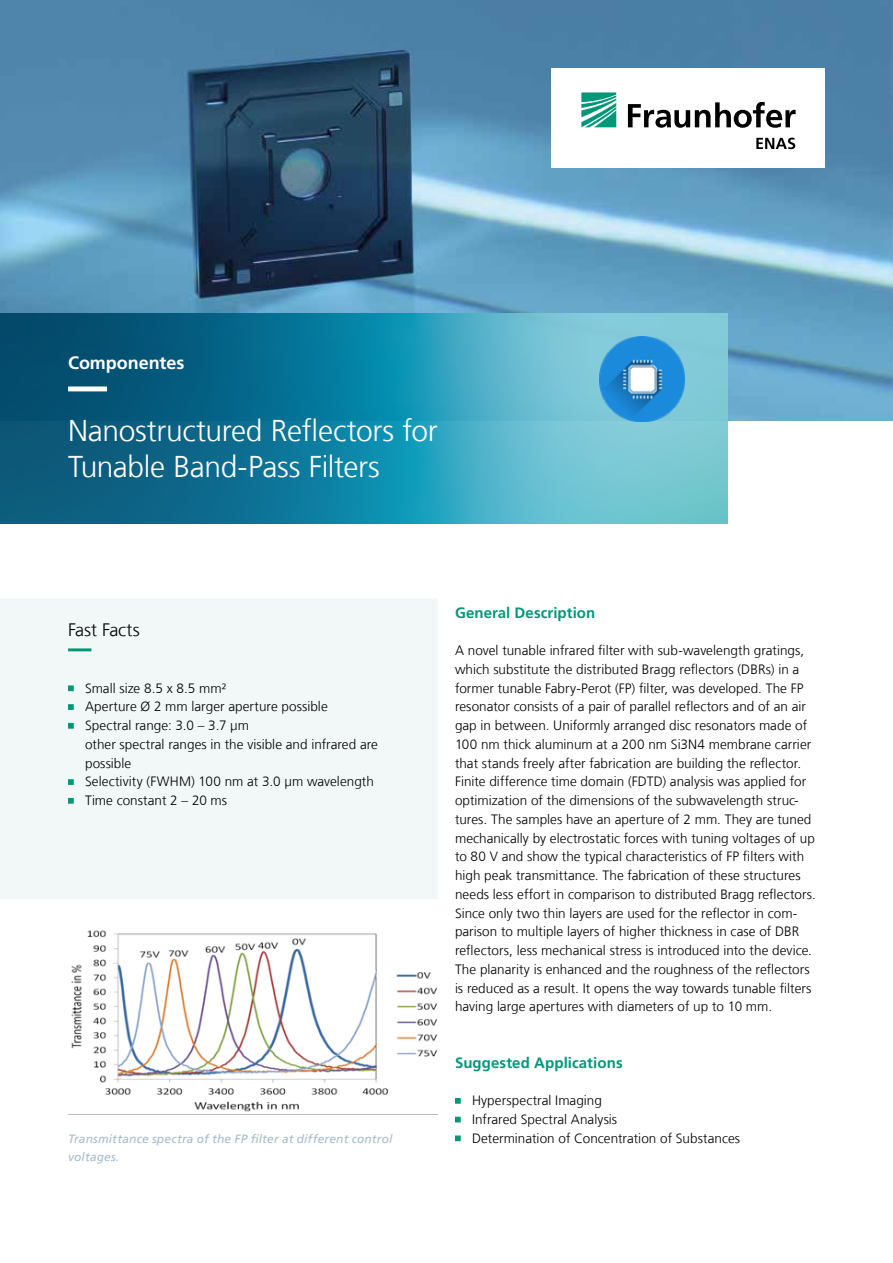
<style>
.page{position:relative;width:893px;height:1263px;background:#fff}
.page>*{position:absolute;margin:0;border:0;box-sizing:border-box;transform-origin:0 0}
.t1{font:300 30px/36px "Frutiger LT Com";letter-spacing:-.015em;color:#fff}
.t2{font:700 18px "Frutiger LT Com";letter-spacing:-.005em;color:#fff}
.t3{font:300 18px "Frutiger LT Com";letter-spacing:-.01em;color:#000}
.t4{font:700 15px "Frutiger LT Com";letter-spacing:.005em;color:#009879}
.t5{font:300 13.5px/18.8px "Frutiger LT Com";letter-spacing:.005em;color:#000}
.t6{font:italic 12px/18.8px "Frutiger LT Com";letter-spacing:.015em;color:#a5bcca}
</style>
<div class="page">
<img style="left:0;top:0;width:893px;height:421px">
<div style="left:552px;top:68px;width:273px;height:99px;background:#fff"></div>
<svg style="left:581px;top:92px;width:35px;height:35px"></svg>
<svg style="left:628px;top:102px;width:168px;height:26px"></svg>
<svg style="left:756px;top:138px;width:39px;height:11px"></svg>
<svg style="left:0;top:313px;width:727px;height:211px;background:#2d8ba7"></svg>
<img style="left:71px;top:930px;width:367px;height:182px">
<svg style="left:68px;top:386px;width:370px;height:5px;background:#1e7e9d"></svg>
<svg style="left:455px;top:1098px;width:6px;height:6px"></svg>
<svg style="left:455px;top:1117px;width:6px;height:5px"></svg>
<svg style="left:455px;top:1135px;width:6px;height:6px"></svg>
<img style="left:600px;top:336px;width:85px;height:85px">
<div style="left:0;top:599px;width:438px;height:300px;background:#f1f8f7"></div>
<svg style="left:68px;top:648px;width:24px;height:3px"></svg>
<svg style="left:68px;top:685px;width:6px;height:6px"></svg>
<svg style="left:68px;top:704px;width:6px;height:6px"></svg>
<svg style="left:68px;top:723px;width:6px;height:6px"></svg>
<svg style="left:68px;top:779px;width:6px;height:6px"></svg>
<svg style="left:68px;top:798px;width:6px;height:6px"></svg>
<h2 class="t2" style="left:68px;top:352px;width:118px">Componentes</h2>
<h1 class="t1" style="left:68px;top:413px;width:371px">Nanostructured Reflectors for<br>Tunable Band-Pass Filters</h1>
<h2 class="t3" style="left:68px;top:620px;width:73px">Fast Facts</h2>
<p class="t5" style="left:85px;top:679px;width:294px">Small size 8.5 x 8.5 mm²<br>Aperture Ø 2 mm larger aperture possible<br>Spectral range: 3.0 – 3.7 µm<br>other spectral ranges in the visible and infrared are possible<br>Selectivity (FWHM) 100 nm at 3.0 µm wavelength<br>Time constant 2 – 20 ms</p>
<p class="t6" style="left:68px;top:1129px;width:326px">Transmittance spectra of the FP filter at different control voltages.</p>
<p class="t4" style="left:455px;top:604px;width:142px">General Description</p>
<p class="t5" style="left:455px;top:641px;width:362px">A novel tunable infrared filter with sub-wavelength gratings, which substitute the distributed Bragg reflectors (DBRs) in a former tunable Fabry-Perot (FP) filter, was developed. The FP resonator consists of a pair of parallel reflectors and of an air gap in between. Uniformly arranged disc resonators made of 100 nm thick aluminum at a 200 nm Si3N4 membrane carrier that stands freely after fabrication are building the reflector.<br>Finite difference time domain (FDTD) analysis was applied for optimization of the dimensions of the subwavelength struc&shy;tures. The samples have an aperture of 2 mm. They are tuned mechanically by electrostatic forces with tuning voltages of up to 80 V and show the typical characteristics of FP filters with high peak transmittance. The fabrication of these structures needs less effort in comparison to distributed Bragg reflectors.<br>Since only two thin layers are used for the reflector in com&shy;parison to multiple layers of higher thickness in case of DBR reflectors, less mechanical stress is introduced into the device.<br>The planarity is enhanced and the roughness of the reflectors is reduced as a result. It opens the way towards tunable filters having large apertures with diameters of up to 10 mm.</p>
<p class="t4" style="left:455px;top:1054px;width:169px">Suggested Applications</p>
<p class="t5" style="left:472px;top:1091px;width:270px">Hyperspectral Imaging<br>Infrared Spectral Analysis<br>Determination of Concentration of Substances</p>
</div>
